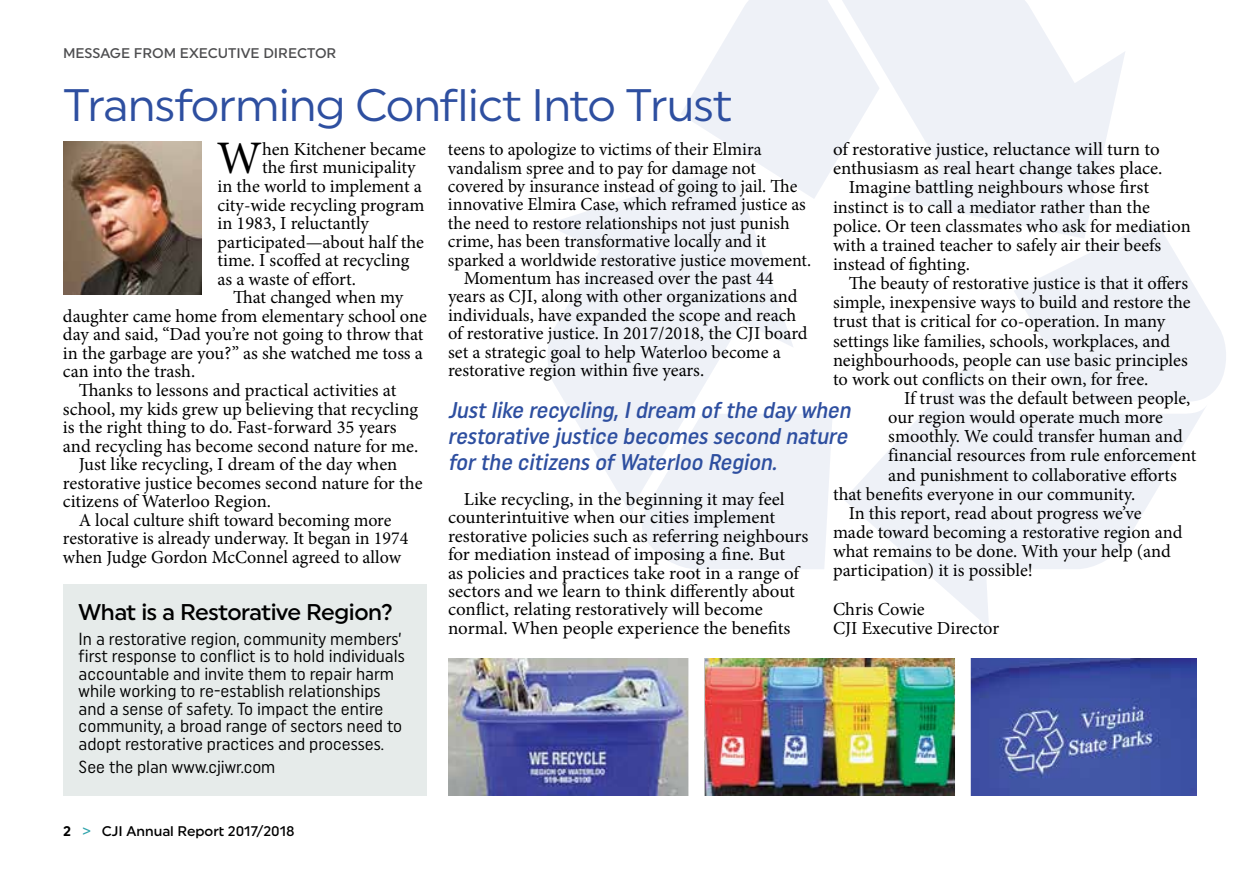
<style>
.page{position:relative;width:1260px;height:882px;background:#fff}
.page>*{position:absolute;margin:0;border:0;box-sizing:border-box;transform-origin:0 0}
.t1{font:46.73px "Minion Pro";color:#000}
.t2{font:45.5px "Uniform";letter-spacing:-.02em;color:#2e4fa0}
.t3{font:italic 500 22.75px/26.2px "Uniform Condensed";color:#2e4fa0}
.t4{font:500 22.75px "Uniform";letter-spacing:-.02em;color:#000}
.t5{font:18.38px/18.4px "Minion Pro";letter-spacing:-.005em;color:#000}
.t6{font:17.5px/17.5px "Uniform Condensed";color:#000}
.t7{font:500 14px "Uniform";color:#4d4d4f}
.t8{font:500 14px "Uniform";color:#000}
.s1{font-weight:700}
.s2{color:#30a4ac}
</style>
<div class="page">
<div style="left:63px;top:585px;width:364px;height:211px;background:#e6ebea"></div>
<svg style="left:681px;top:0;width:136px;height:199px"></svg>
<svg style="left:817px;top:0;width:308px;height:224px;fill:#eef1f7"></svg>
<svg style="left:1014px;top:220px;width:212px;height:176px"></svg>
<svg style="left:844px;top:357px;width:364px;height:271px;fill:#eef1f7"></svg>
<svg style="left:642px;top:414px;width:190px;height:155px;background:#eff2f7"></svg>
<svg style="left:547px;top:165px;width:247px;height:357px;fill:#eef1f7"></svg>
<img style="left:63px;top:142px;width:139px;height:152px">
<img style="left:704px;top:658px;width:251px;height:138px">
<img style="left:971px;top:658px;width:226px;height:137px">
<img style="left:448px;top:658px;width:240px;height:138px">
<p class="t7" style="left:63px;top:44px;width:275px">MESSAGE FROM EXECUTIVE DIRECTOR</p>
<h2 class="t2" style="left:63px;top:78px;width:671px">Transforming Conflict Into Trust</h2>
<h1 class="t1" style="left:217px;top:127px;width:47px">W</h1>
<p class="t5" style="left:262px;top:140px;width:166px">hen Kitchener became</p>
<p class="t5" style="left:262px;top:159px;width:155px">the first municipality</p>
<p class="t5" style="left:217px;top:177px;width:206px">in the world to implement a</p>
<p class="t5" style="left:217px;top:196px;width:208px">city-wide recycling program</p>
<p class="t5" style="left:217px;top:214px;width:153px">in 1983, I reluctantly</p>
<p class="t5" style="left:217px;top:233px;width:208px">participated—about half the</p>
<p class="t5" style="left:217px;top:251px;width:193px">time. I scoffed at recycling</p>
<p class="t5" style="left:217px;top:270px;width:140px">as a waste of effort.</p>
<p class="t5" style="left:233px;top:288px;width:172px">That changed when my</p>
<p class="t5" style="left:63px;top:307px;width:365px">daughter came home from elementary school one</p>
<p class="t5" style="left:63px;top:325px;width:362px">day and said, “Dad you’re not going to throw that</p>
<p class="t5" style="left:63px;top:344px;width:361px">in the garbage are you?” as she watched me toss a</p>
<p class="t5" style="left:63px;top:362px;width:134px">can into the trash.</p>
<p class="t5" style="left:79px;top:381px;width:319px">Thanks to lessons and practical activities at</p>
<p class="t5" style="left:63px;top:400px;width:357px">school, my kids grew up believing that recycling</p>
<p class="t5" style="left:63px;top:418px;width:335px">is the right thing to do. Fast-forward 35 years</p>
<p class="t5" style="left:63px;top:437px;width:357px">and recycling has become second nature for me.</p>
<p class="t5" style="left:79px;top:455px;width:320px">Just like recycling, I dream of the day when</p>
<p class="t5" style="left:63px;top:474px;width:361px">restorative justice becomes second nature for the</p>
<p class="t5" style="left:63px;top:492px;width:210px">citizens of Waterloo Region.</p>
<p class="t5" style="left:79px;top:511px;width:314px">A local culture shift toward becoming more</p>
<p class="t5" style="left:63px;top:529px;width:347px">restorative is already underway. It began in 1974</p>
<p class="t5" style="left:63px;top:548px;width:340px">when Judge Gordon McConnel agreed to allow</p>
<p class="t4" style="left:79px;top:598px;width:316px">What is a Restorative Region?</p>
<p class="t6" style="left:79px;top:630px;width:328px">In a restorative region, community members’ first response to conflict is to hold individuals accountable and invite them to repair harm while working to re-establish relationships and a sense of safety. To impact the entire community, a broad range of sectors need to adopt restorative practices and processes.</p>
<p class="t6" style="left:79px;top:758px;width:198px">See the plan www.cjiwr.com</p>
<p class="t8" style="left:63px;top:823px;width:233px"><span class="s1">2</span> <span class="s2">&gt;</span> CJI Annual Report 2017/2018</p>
<p class="t5" style="left:448px;top:140px;width:315px">teens to apologize to victims of their Elmira</p>
<p class="t5" style="left:448px;top:159px;width:310px">vandalism spree and to pay for damage not</p>
<p class="t5" style="left:448px;top:177px;width:351px">covered by insurance instead of going to jail. The</p>
<p class="t5" style="left:448px;top:195px;width:359px">innovative Elmira Case, which reframed justice as</p>
<p class="t5" style="left:448px;top:214px;width:343px">the need to restore relationships not just punish</p>
<p class="t5" style="left:448px;top:232px;width:320px">crime, has been transformative locally and it</p>
<p class="t5" style="left:448px;top:251px;width:365px">sparked a worldwide restorative justice movement.</p>
<p class="t5" style="left:464px;top:269px;width:311px">Momentum has increased over the past 44</p>
<p class="t5" style="left:448px;top:288px;width:351px">years as CJI, along with other organizations and</p>
<p class="t5" style="left:448px;top:306px;width:350px">individuals, have expanded the scope and reach</p>
<p class="t5" style="left:448px;top:324px;width:361px">of restorative justice. In 2017/2018, the CJI board</p>
<p class="t5" style="left:448px;top:343px;width:334px">set a strategic goal to help Waterloo become a</p>
<p class="t5" style="left:448px;top:361px;width:258px">restorative region within five years.</p>
<p class="t5" style="left:833px;top:140px;width:328px">of restorative justice, reluctance will turn to</p>
<p class="t5" style="left:833px;top:159px;width:331px">enthusiasm as real heart change takes place.</p>
<p class="t5" style="left:849px;top:178px;width:302px">Imagine battling neighbours whose first</p>
<p class="t5" style="left:833px;top:198px;width:318px">instinct is to call a mediator rather than the</p>
<p class="t5" style="left:833px;top:217px;width:359px">police. Or teen classmates who ask for mediation</p>
<p class="t5" style="left:833px;top:236px;width:330px">with a trained teacher to safely air their beefs</p>
<p class="t5" style="left:833px;top:255px;width:138px">instead of fighting.</p>
<p class="t5" style="left:849px;top:274px;width:341px">The beauty of restorative justice is that it offers</p>
<p class="t5" style="left:833px;top:293px;width:359px">simple, inexpensive ways to build and restore the</p>
<p class="t5" style="left:833px;top:312px;width:334px">trust that is critical for co-operation. In many</p>
<p class="t5" style="left:833px;top:332px;width:339px">settings like families, schools, workplaces, and</p>
<p class="t5" style="left:833px;top:351px;width:356px">neighbourhoods, people can use basic principles</p>
<p class="t5" style="left:833px;top:370px;width:317px">to work out conflicts on their own, for free.</p>
<p class="t5" style="left:904px;top:389px;width:288px">If trust was the default between people,</p>
<p class="t5" style="left:888px;top:408px;width:276px">our region would operate much more</p>
<p class="t5" style="left:888px;top:427px;width:296px">smoothly. We could transfer human and</p>
<p class="t5" style="left:888px;top:446px;width:310px">financial resources from rule enforcement</p>
<p class="t5" style="left:888px;top:466px;width:290px">and punishment to collaborative efforts</p>
<p class="t5" style="left:833px;top:485px;width:304px">that benefits everyone in our community.</p>
<p class="t5" style="left:849px;top:504px;width:295px">In this report, read about progress we’ve</p>
<p class="t5" style="left:833px;top:523px;width:351px">made toward becoming a restorative region and</p>
<p class="t5" style="left:833px;top:542px;width:339px">what remains to be done. With your help (and</p>
<p class="t5" style="left:833px;top:561px;width:201px">participation) it is possible!</p>
<p class="t5" style="left:833px;top:599px;width:168px;line-height:19.1px">Chris Cowie<br>CJI Executive Director</p>
<p class="t3" style="left:448px;top:396px;width:409px">Justlike recycling,Idream ofthe day when restorative justice becomes second nature forthe citizens ofWaterloo Region.</p>
<p class="t5" style="left:448px;top:490px;width:362px;text-indent:16px">Like recycling, in the beginning it may feel counterintuitive when our cities implement restorative policies such as referring neighbours for mediation instead of imposing a fine. But<br>as policies and practices take root in a range of sectors and we learn to think differently about conflict, relating restoratively will become normal. When people experience the benefits</p>
</div>
